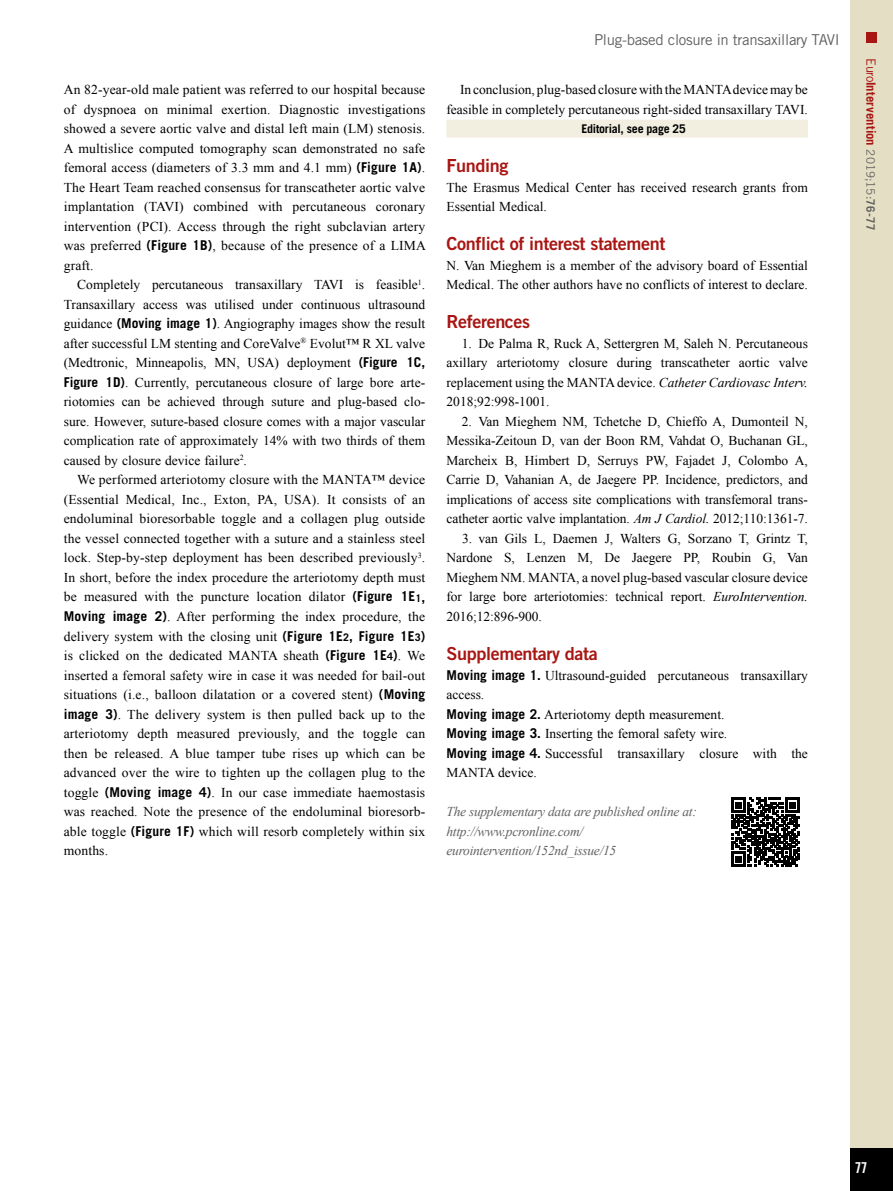
<style>
.page{position:relative;width:893px;height:1191px;background:#fff}
.page>*{position:absolute;margin:0;border:0;box-sizing:border-box;transform-origin:0 0}
.t1{font:18px "Trade Gothic LT Std Bd 2";letter-spacing:-.02em;color:#a81613}
.t2{font:15px "Trade Gothic LT Std";letter-spacing:-.02em;color:#626261}
.t3{font:15px "Trade Gothic LT Std Bd Cn 20";color:#fff}
.t4{font:13.5px/19.5px "Times New Roman";color:#000;text-align:justify}
.t5{font:italic 13.5px/19.5px "Times New Roman";letter-spacing:-.02em;color:#626261}
.t6{font:700 12.75px "Trade Gothic LT Std";letter-spacing:.005em;color:#a81613}
.t7{font:700 12px "Trade Gothic LT Std";letter-spacing:-.02em;color:#000}
.s1{font-family:"Trade Gothic LT Std";font-weight:700}
.s2{font-family:"Trade Gothic LT Std";font-weight:700;font-size:10.5px}
.s3{font-style:italic}
.s4{font-weight:400}
.s5{font-weight:400;font-size:11.7px;color:#626261}
.s6{font-size:11.7px;color:#626261}
</style>
<div class="page">
<div style="left:850px;top:0;width:43px;height:1191px;background:#e4dfc4"></div>
<div style="left:850px;top:1148px;width:43px;height:43px;background:#000"></div>
<div style="left:866px;top:32px;width:11px;height:10px;background:#a81613"></div>
<div style="left:446px;top:120px;width:362px;height:18px;background:#f2efe1"></div>
<svg style="left:731px;top:798px;width:69px;height:68px"></svg>
<p class="t4" style="left:64px;top:80px;width:364px">An 82-year-old male patient was referred to our hospital because of dyspnoea on minimal exertion. Diagnostic investigations showed a severe aortic valve and distal left main (LM) stenosis.<br>A multislice computed tomography scan demonstrated no safe femoral access (diameters of 3.3 mm and 4.1 mm) <span class="s1">(Figure 1A)</span>.<br>The Heart Team reached consensus for transcatheter aortic valve implantation (TAVI) combined with percutaneous coronary intervention (PCI). Access through the right subclavian artery was preferred <span class="s1">(Figure 1B)</span>, because of the presence of a LIMA graft.</p>
<p class="t4" style="left:64px;top:275px;width:363px;text-indent:14px">Completely percutaneous transaxillary TAVI is feasible<sup>1</sup>.<br>Transaxillary access was utilised under continuous ultrasound guidance <span class="s1">(Moving image 1)</span>. Angiography images show the result after successful LM stenting and CoreValve<sup>®</sup> Evolut™ R XL valve (Medtronic, Minneapolis, MN, USA) deployment <span class="s1">(Figure 1C, Figure 1D)</span>. Currently, percutaneous closure of large bore arte&shy;riotomies can be achieved through suture and plug-based clo&shy;sure. However, suture-based closure comes with a major vascular complication rate of approximately 14% with two thirds of them caused by closure device failure<sup>2</sup>.</p>
<p class="t4" style="left:64px;top:470px;width:363px;text-indent:14px">We performed arteriotomy closure with the MANTA™ device (Essential Medical, Inc., Exton, PA, USA). It consists of an endoluminal bioresorbable toggle and a collagen plug outside the vessel connected together with a suture and a stainless steel lock. Step-by-step deployment has been described previously<sup>3</sup>.<br>In short, before the index procedure the arteriotomy depth must be measured with the puncture location dilator <span class="s1">(Figure 1E</span><span class="s2">1</span><span class="s1">, Moving image 2)</span>. After performing the index procedure, the delivery system with the closing unit <span class="s1">(Figure 1E</span><span class="s2">2</span><span class="s1">, Figure 1E</span><span class="s2">3</span><span class="s1">) </span>is clicked on the dedicated MANTA sheath <span class="s1">(Figure 1E</span><span class="s2">4</span><span class="s1">)</span>. We inserted a femoral safety wire in case it was needed for bail-out situations (i.e., balloon dilatation or a covered stent) <span class="s1">(Moving image 3)</span>. The delivery system is then pulled back up to the arteriotomy depth measured previously, and the toggle can then be released. A blue tamper tube rises up which can be advanced over the wire to tighten up the collagen plug to the toggle <span class="s1">(Moving image 4)</span>. In our case immediate haemostasis was reached. Note the presence of the endoluminal bioresorb&shy;able toggle <span class="s1">(Figure 1F)</span> which will resorb completely within six months.</p>
<p class="t2" style="left:594px;top:30px;width:247px">Plug-based closure in transaxillary TAVI</p>
<p class="t4" style="left:446px;top:80px;width:363px;text-align:right">In conclusion, plug-based closure with the MANTA device may be feasible in completely percutaneous right-sided transaxillary TAVI.</p>
<p class="t7" style="left:581px;top:122px;width:106px">Editorial, see page 25</p>
<h1 class="t1" style="left:446px;top:155px;width:63px">Funding</h1>
<p class="t4" style="left:446px;top:177px;width:363px">The Erasmus Medical Center has received research grants from<br>Essential Medical.</p>
<h1 class="t1" style="left:446px;top:233px;width:220px">Conflict of interest statement</h1>
<p class="t4" style="left:446px;top:255px;width:363px">N. Van Mieghem is a member of the advisory board of Essential<br>Medical. The other authors have no conflicts of interest to declare.</p>
<h1 class="t1" style="left:446px;top:311px;width:85px">References</h1>
<p class="t4" style="left:446px;top:333px;width:363px;text-indent:15px">1. De Palma R, Ruck A, Settergren M, Saleh N. Percutaneous axillary arteriotomy closure during transcatheter aortic valve replacement using the MANTA device. <span class="s3">Catheter Cardiovasc Interv.<br></span>2018;92:998-1001.</p>
<p class="t4" style="left:446px;top:411px;width:363px;text-indent:15px">2. Van Mieghem NM, Tchetche D, Chieffo A, Dumonteil N, Messika-Zeitoun D, van der Boon RM, Vahdat O, Buchanan GL, Marcheix B, Himbert D, Serruys PW, Fajadet J, Colombo A, Carrie D, Vahanian A, de Jaegere PP. Incidence, predictors, and implications of access site complications with transfemoral trans&shy;catheter aortic valve implantation. <span class="s3">Am J Cardiol.</span> 2012;110:1361-7.</p>
<p class="t4" style="left:446px;top:528px;width:363px;text-indent:16px">3. van Gils L, Daemen J, Walters G, Sorzano T, Grintz T, Nardone S, Lenzen M, De Jaegere PP, Roubin G, Van Mieghem NM. MANTA, a novel plug-based vascular closure device for large bore arteriotomies: technical report. <span class="s3">EuroIntervention.<br></span>2016;12:896-900.</p>
<h1 class="t1" style="left:446px;top:642px;width:153px">Supplementary data</h1>
<p class="t4" style="left:446px;top:665px;width:363px;text-align:left"><span class="s1">Moving image 1.</span> Ultrasound-guided percutaneous transaxillary access.<br><span class="s1">Moving image 2.</span> Arteriotomy depth measurement.<br><span class="s1">Moving image 3.</span> Inserting the femoral safety wire.<br><span class="s1">Moving image 4.</span> Successful transaxillary closure with the MANTA device.</p>
<p class="t5" style="left:446px;top:801px;width:252px">The supplementary data are published online at: http://www.pcronline.com/ eurointervention/152nd_issue/15</p>
<p class="t6" style="left:879px;top:58px;width:173px;rotate:90deg"><span class="s4">Euro</span>Intervention <span class="s5">2019;15:</span><span class="s6">76-77</span></p>
<p class="t3" style="left:855px;top:1158px;width:14px">77</p>
</div>
